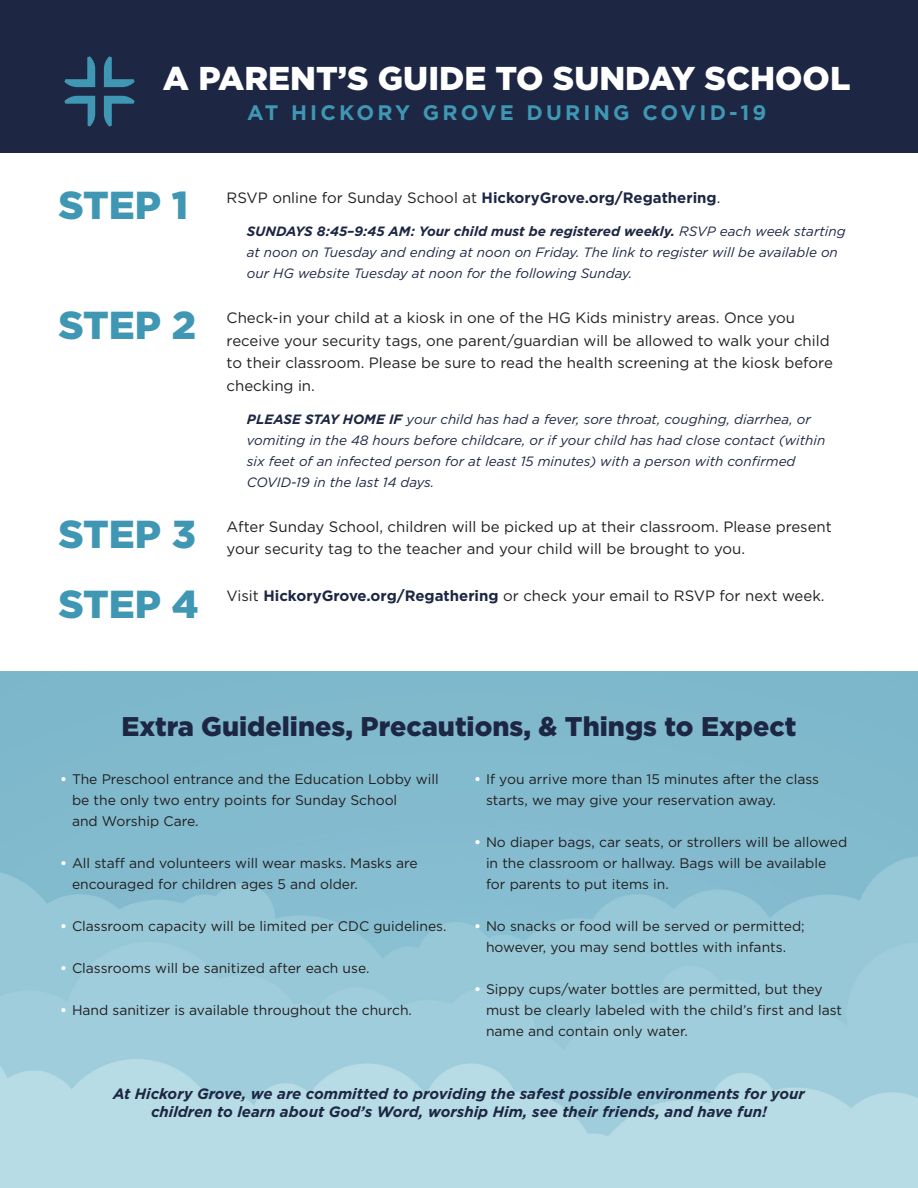
<style>
.page{position:relative;width:918px;height:1188px;background:#fff}
.page>*{position:absolute;margin:0;border:0;box-sizing:border-box;transform-origin:0 0}
.t1{font:900 39px "Gotham";color:#3f97b4}
.t2{font:900 33px "Gotham";color:#fff}
.t3{font:900 27px "Gotham";color:#1d2743}
.t4{font:700 21px "Gotham";letter-spacing:.15em;color:#3f97b4}
.t5{font:15px/22.5px "Gotham";color:#231f20}
.t6{font:italic 700 15px/18px "Gotham";color:#1d2743;text-align:center}
.t7{font:13.8px/21px "Gotham";color:#231f20}
.t8{font:italic 13.5px/21px "Gotham";color:#1d2743}
.s1{font-weight:700;color:#1d2743}
.s2{font-weight:700}
.s3{font-weight:700;color:#fff}
</style>
<div class="page">
<div style="left:0;top:0;width:918px;height:153px;background:#1d2743"></div>
<svg style="left:64px;top:56px;width:31px;height:31px"></svg>
<svg style="left:104px;top:56px;width:31px;height:31px"></svg>
<svg style="left:64px;top:96px;width:31px;height:31px"></svg>
<svg style="left:104px;top:96px;width:31px;height:31px"></svg>
<p class="t2" style="left:163px;top:56px;width:689px">A PARENT’S GUIDE TO SUNDAY SCHOOL</p>
<p class="t4" style="left:247px;top:99px;width:521px">AT HICKORY GROVE DURING COVID-19</p>
<p class="t1" style="left:58px;top:178px;width:131px">STEP 1</p>
<p class="t1" style="left:58px;top:299px;width:139px">STEP 2</p>
<p class="t1" style="left:58px;top:507px;width:139px">STEP 3</p>
<p class="t1" style="left:58px;top:577px;width:142px">STEP 4</p>
<p class="t5" style="left:227px;top:186px;width:495px">RSVP online for Sunday School at <span class="s1">HickoryGrove.org/Regathering</span>.</p>
<p class="t8" style="left:247px;top:220px;width:600px"><span class="s2">SUNDAYS 8:45–9:45 AM: Your child must be registered weekly.</span> RSVP each week starting at noon on Tuesday and ending at noon on Friday. The link to register will be available on our HG website Tuesday at noon for the following Sunday.</p>
<p class="t5" style="left:227px;top:306px;width:608px">Check-in your child at a kiosk in one of the HG Kids ministry areas. Once you receive your security tags, one parent/guardian will be allowed to walk your child to their classroom. Please be sure to read the health screening at the kiosk before checking in.</p>
<p class="t8" style="left:247px;top:408px;width:580px"><span class="s2">PLEASE STAY HOME IF</span> your child has had a fever, sore throat, coughing, diarrhea, or vomiting in the 48 hours before childcare, or if your child has had close contact (within six feet of an infected person for at least 15 minutes) with a person with confirmed COVID-19 in the last 14 days.</p>
<p class="t5" style="left:227px;top:515px;width:607px">After Sunday School, children will be picked up at their classroom. Please present your security tag to the teacher and your child will be brought to you.</p>
<p class="t5" style="left:227px;top:584px;width:599px">Visit <span class="s1">HickoryGrove.org/Regathering</span> or check your email to RSVP for next week.</p>
<p class="t3" style="left:121px;top:708px;width:677px">Extra Guidelines, Precautions, &amp; Things to Expect</p>
<p class="t7" style="left:72px;top:768px;width:368px;text-indent:-12px"><span class="s3">•</span> The Preschool entrance and the Education Lobby will be the only two entry points for Sunday School<br>and Worship Care.</p>
<p class="t7" style="left:72px;top:852px;width:347px;text-indent:-12px"><span class="s3">•</span> All staff and volunteers will wear masks. Masks are encouraged for children ages 5 and older.</p>
<p class="t7" style="left:60px;top:915px;width:388px"><span class="s3">•</span> Classroom capacity will be limited per CDC guidelines.</p>
<p class="t7" style="left:60px;top:957px;width:311px"><span class="s3">•</span> Classrooms will be sanitized after each use.</p>
<p class="t7" style="left:60px;top:999px;width:354px"><span class="s3">•</span> Hand sanitizer is available throughout the church.</p>
<p class="t7" style="left:486px;top:768px;width:335px;text-indent:-12px"><span class="s3">•</span> If you arrive more than 15 minutes after the class starts, we may give your reservation away.</p>
<p class="t7" style="left:486px;top:831px;width:363px;text-indent:-12px"><span class="s3">•</span> No diaper bags, car seats, or strollers will be allowed in the classroom or hallway. Bags will be available</p>
<p class="t7" style="left:486px;top:873px;width:184px">for parents to put items in.</p>
<p class="t7" style="left:474px;top:915px;width:332px;text-align:center"><span class="s3">•</span> No snacks or food will be served or permitted; however, you may send bottles with infants.</p>
<p class="t7" style="left:486px;top:978px;width:358px;text-indent:-12px"><span class="s3">•</span> Sippy cups/water bottles are permitted, but they must be clearly labeled with the child’s first and last name and contain only water.</p>
<p class="t6" style="left:113px;top:1085px;width:693px">At Hickory Grove, we are committed to providing the safest possible environments for your children to learn about God’s Word, worship Him, see their friends, and have fun!</p>
</div>
